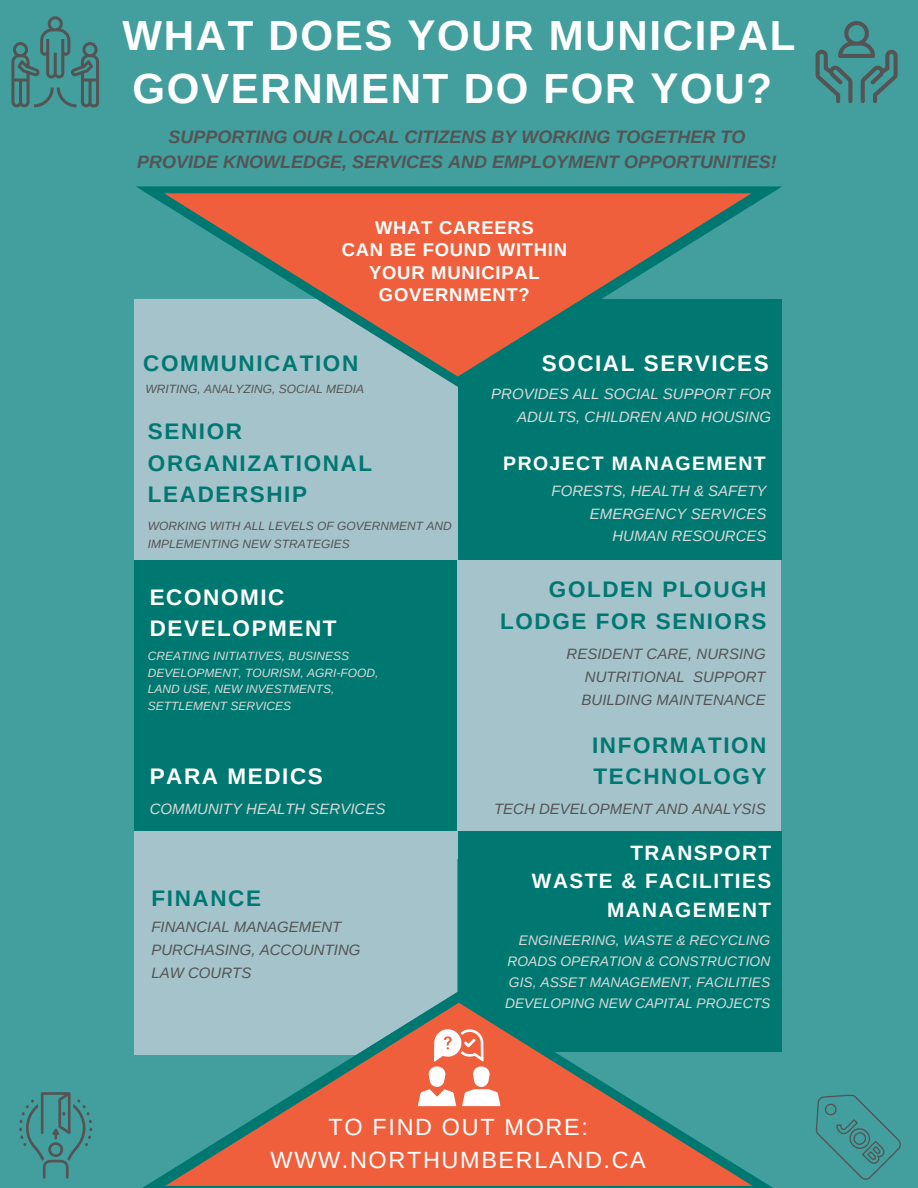
<style>
.page{position:relative;width:918px;height:1188px;background:#429f9e}
.page>*{position:absolute;margin:0;border:0;box-sizing:border-box;transform-origin:0 0}
.t1{font:700 42px/52.9px "Arimo";letter-spacing:.04em;color:#fff}
.t2{font:23.4px/32.4px "Arimo";letter-spacing:.07em;color:#fff;text-align:center}
.t3{font:700 22.5px/31.5px "Arimo";letter-spacing:.07em;color:#007872}
.t4{font:700 22.5px/31px "Arimo";letter-spacing:.07em;color:#fff}
.t5{font:700 20.7px/28.8px "Arimo";letter-spacing:.07em;color:#fff;text-align:right}
.t6{font:700 19.5px "Arimo";letter-spacing:.07em;color:#fff}
.t7{font:700 18.45px/22.5px "Arimo";letter-spacing:.04em;color:#fff;text-align:center}
.t8{font:italic 700 18px/25px "Arimo";color:#545454;text-align:center}
.t9{font:italic 15px/22.8px "Arimo";color:#545454}
.t10{font:italic 15px/22.8px "Arimo";color:#d9d9d9;text-align:right}
.t11{font:italic 13.8px/21.1px "Arimo";color:#d9d9d9;text-align:justify}
.t12{font:italic 12px/16.6px "Arimo";color:#d9d9d9}
.t13{font:italic 12px/18.3px "Arimo";color:#545454}
</style>
<div class="page">
<div style="left:134px;top:559px;width:349px;height:272px;background:#007872"></div>
<div style="left:457px;top:559px;width:324px;height:300px;background:#a5c3cb"></div>
<div style="left:134px;top:299px;width:647px;height:261px;background:#a5c3cb"></div>
<div style="left:134px;top:831px;width:323px;height:224px;background:#a5c3cb"></div>
<div style="left:458px;top:831px;width:324px;height:221px;background:#007872"></div>
<div style="left:458px;top:299px;width:324px;height:261px;background:#007872"></div>
<svg style="left:11px;top:16px;width:88px;height:91px"></svg>
<svg style="left:816px;top:21px;width:82px;height:82px"></svg>
<svg style="left:19px;top:1092px;width:73px;height:87px"></svg>
<svg style="left:136px;top:186px;width:646px;height:201px"></svg>
<svg style="left:164px;top:193px;width:587px;height:184px"></svg>
<svg style="left:142px;top:992px;width:631px;height:196px"></svg>
<svg style="left:165px;top:1003px;width:588px;height:183px"></svg>
<svg style="left:418px;top:1028px;width:83px;height:78px;background:#f59b84"></svg>
<svg style="left:816px;top:1094px;width:85px;height:86px"></svg>
<h1 class="t1" style="left:122px;top:9px;width:675px">WHAT DOES YOUR MUNICIPAL<br>GOVERNMENT DO FOR YOU?</h1>
<p class="t8" style="left:137px;top:125px;width:641px">SUPPORTING OUR LOCAL CITIZENS BY WORKING TOGETHER TO<br>PROVIDE KNOWLEDGE, SERVICES AND EMPLOYMENT OPPORTUNITIES!</p>
<p class="t7" style="left:342px;top:216px;width:227px">WHAT CAREERS<br>CAN BE FOUND WITHIN<br>YOUR MUNICIPAL<br>GOVERNMENT?</p>
<h3 class="t3" style="left:143px;top:347px;width:217px">COMMUNICATION</h3>
<p class="t13" style="left:146px;top:380px;width:220px">WRITING, ANALYZING, SOCIAL MEDIA</p>
<h3 class="t3" style="left:148px;top:416px;width:226px">SENIOR<br>ORGANIZATIONAL<br>LEADERSHIP</h3>
<p class="t13" style="left:148px;top:516px;width:305px">WORKING WITH ALL LEVELS OF GOVERNMENT AND<br>IMPLEMENTING NEW STRATEGIES</p>
<h3 class="t4" style="left:150px;top:582px;width:188px">ECONOMIC<br>DEVELOPMENT</h3>
<p class="t12" style="left:148px;top:648px;width:232px">CREATING INITIATIVES, BUSINESS<br>DEVELOPMENT, TOURISM, AGRI-FOOD,<br>LAND USE, NEW INVESTMENTS,<br>SETTLEMENT SERVICES</p>
<h3 class="t4" style="left:150px;top:761px;width:175px">PARA MEDICS</h3>
<p class="t10" style="left:150px;top:798px;width:237px">COMMUNITY HEALTH SERVICES</p>
<h3 class="t3" style="left:152px;top:882px;width:111px">FINANCE</h3>
<p class="t9" style="left:151px;top:916px;width:211px">FINANCIAL MANAGEMENT<br>PURCHASING, ACCOUNTING<br>LAW COURTS</p>
<h3 class="t4" style="left:542px;top:347px;width:229px">SOCIAL SERVICES</h3>
<p class="t10" style="left:491px;top:382px;width:281px">PROVIDES ALL SOCIAL SUPPORT FOR<br>ADULTS, CHILDREN AND HOUSING</p>
<h3 class="t6" style="left:503px;top:452px;width:264px">PROJECT MANAGEMENT</h3>
<p class="t10" style="left:552px;top:479px;width:216px">FORESTS, HEALTH &amp; SAFETY<br>EMERGENCY SERVICES<br>HUMAN RESOURCES</p>
<h3 class="t3" style="left:500px;top:574px;width:268px;text-align:right">GOLDEN PLOUGH<br>LODGE FOR SENIORS</h3>
<p class="t9" style="left:582px;top:642px;width:186px;text-align:justify;text-indent:-15px">RESIDENT CARE, NURSING NUTRITIONAL SUPPORT BUILDING MAINTENANCE</p>
<h3 class="t3" style="left:592px;top:729px;width:176px">INFORMATION<br>TECHNOLOGY</h3>
<p class="t9" style="left:494px;top:798px;width:273px">TECH DEVELOPMENT AND ANALYSIS</p>
<h3 class="t5" style="left:532px;top:838px;width:241px">TRANSPORT<br>WASTE &amp; FACILITIES<br>MANAGEMENT</h3>
<p class="t11" style="left:505px;top:929px;width:267px;text-indent:14px">ENGINEERING, WASTE &amp; RECYCLING ROADS OPERATION &amp; CONSTRUCTION GIS, ASSET MANAGEMENT, FACILITIES DEVELOPING NEW CAPITAL PROJECTS</p>
<h2 class="t2" style="left:271px;top:1111px;width:377px">TO FIND OUT MORE:<br>WWW.NORTHUMBERLAND.CA</h2>
</div>
